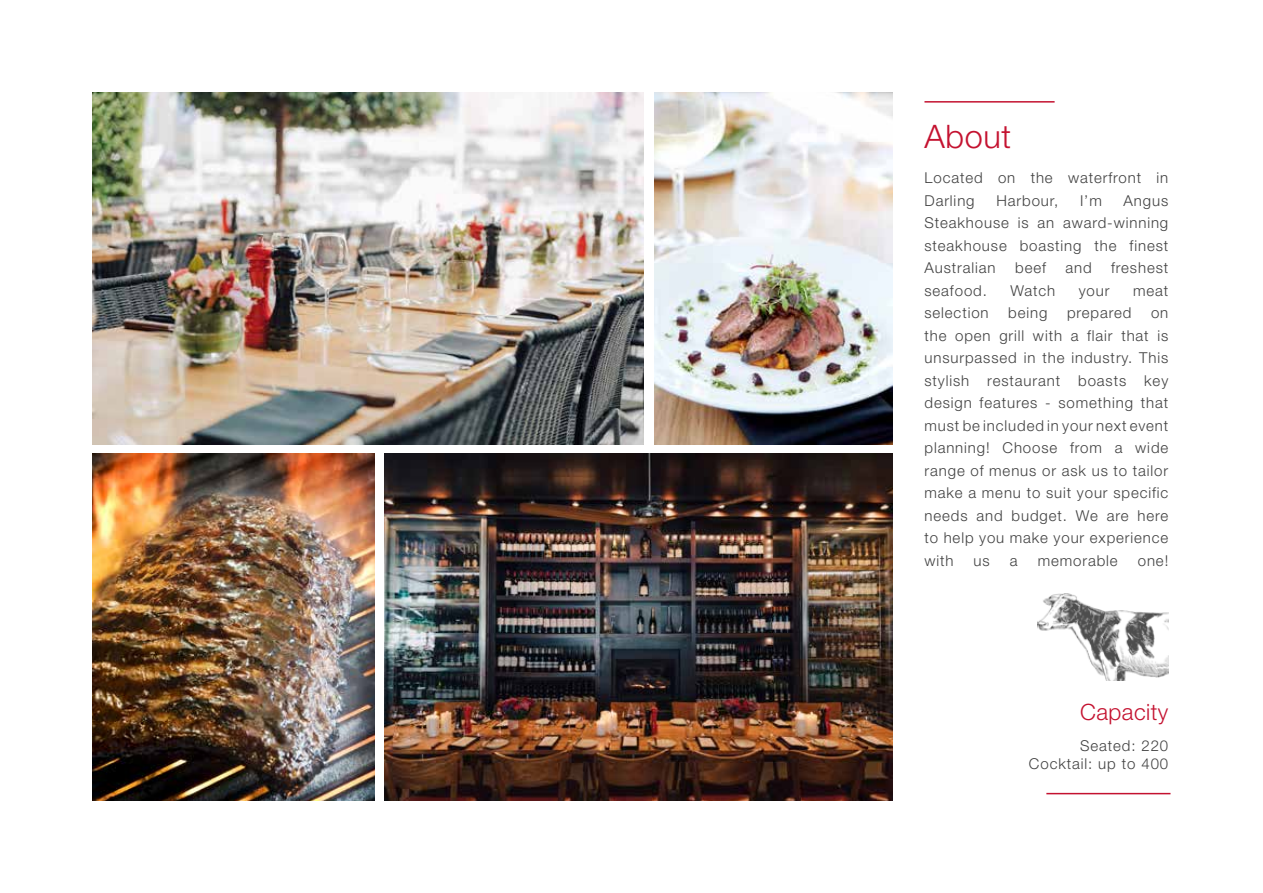
<style>
.page{position:relative;width:1263px;height:893px;background:#fff}
.page>*{position:absolute;margin:0;border:0;box-sizing:border-box;transform-origin:0 0}
.t1{font:300 32.4px "Helvetica Neue";letter-spacing:.02em;color:#c41230}
.t2{font:300 22.5px "Helvetica Neue";letter-spacing:.02em;color:#c41230}
.t3{font:300 15px/22.5px "Helvetica Neue";letter-spacing:.06em;color:#414141;text-align:justify}
</style>
<div class="page">
<img style="left:654px;top:92px;width:238px;height:353px">
<img style="left:384px;top:453px;width:508px;height:348px">
<img style="left:92px;top:92px;width:552px;height:353px">
<img style="left:92px;top:453px;width:282px;height:348px">
<hr style="left:924px;top:101px;width:130px;height:2px;background:#c41230">
<hr style="left:1046px;top:793px;width:124px;height:1px;background:#c41230">
<img style="left:1037px;top:593px;width:131px;height:87px">
<h1 class="t1" style="left:924px;top:116px;width:88px">About</h1>
<p class="t3" style="left:924px;top:166px;width:245px">Located on the waterfront in<br>Darling</p>
<p class="t3" style="left:924px;top:189px;width:245px;text-indent:199px">Angus Steakhouse is an award-winning steakhouse boasting the finest Australian</p>
<p class="t3" style="left:996px;top:189px;width:63px">Harbour,</p>
<p class="t3" style="left:1080px;top:189px;width:23px">I’m</p>
<p class="t3" style="left:1015px;top:256px;width:32px">beef</p>
<p class="t3" style="left:1065px;top:256px;width:28px">and</p>
<p class="t3" style="left:1111px;top:256px;width:59px">freshest</p>
<p class="t3" style="left:924px;top:279px;width:64px">seafood.</p>
<p class="t3" style="left:1010px;top:279px;width:46px">Watch</p>
<p class="t3" style="left:1079px;top:279px;width:32px">your</p>
<p class="t3" style="left:1133px;top:279px;width:37px">meat</p>
<p class="t3" style="left:924px;top:301px;width:66px">selection</p>
<p class="t3" style="left:1008px;top:301px;width:41px">being</p>
<p class="t3" style="left:1067px;top:301px;width:66px">prepared</p>
<p class="t3" style="left:924px;top:301px;width:245px;text-indent:226px">on the open grill with a flair that is unsurpassed in the industry. This stylish restaurant boasts key design features - something that must be included in your next event planning! Choose from a wide range of menus or ask us to tailor make a menu to suit your specific needs and budget. We are here to help you make your experience with</p>
<p class="t3" style="left:974px;top:549px;width:18px">us</p>
<p class="t3" style="left:1010px;top:549px;width:9px">a</p>
<p class="t3" style="left:1038px;top:549px;width:81px">memorable</p>
<p class="t3" style="left:1138px;top:549px;width:32px">one!</p>
<h2 class="t2" style="left:1080px;top:698px;width:90px">Capacity</h2>
<p class="t3" style="left:1029px;top:736px;width:141px;line-height:18px;text-align:right">Seated: 220<br>Cocktail: up to 400</p>
</div>
